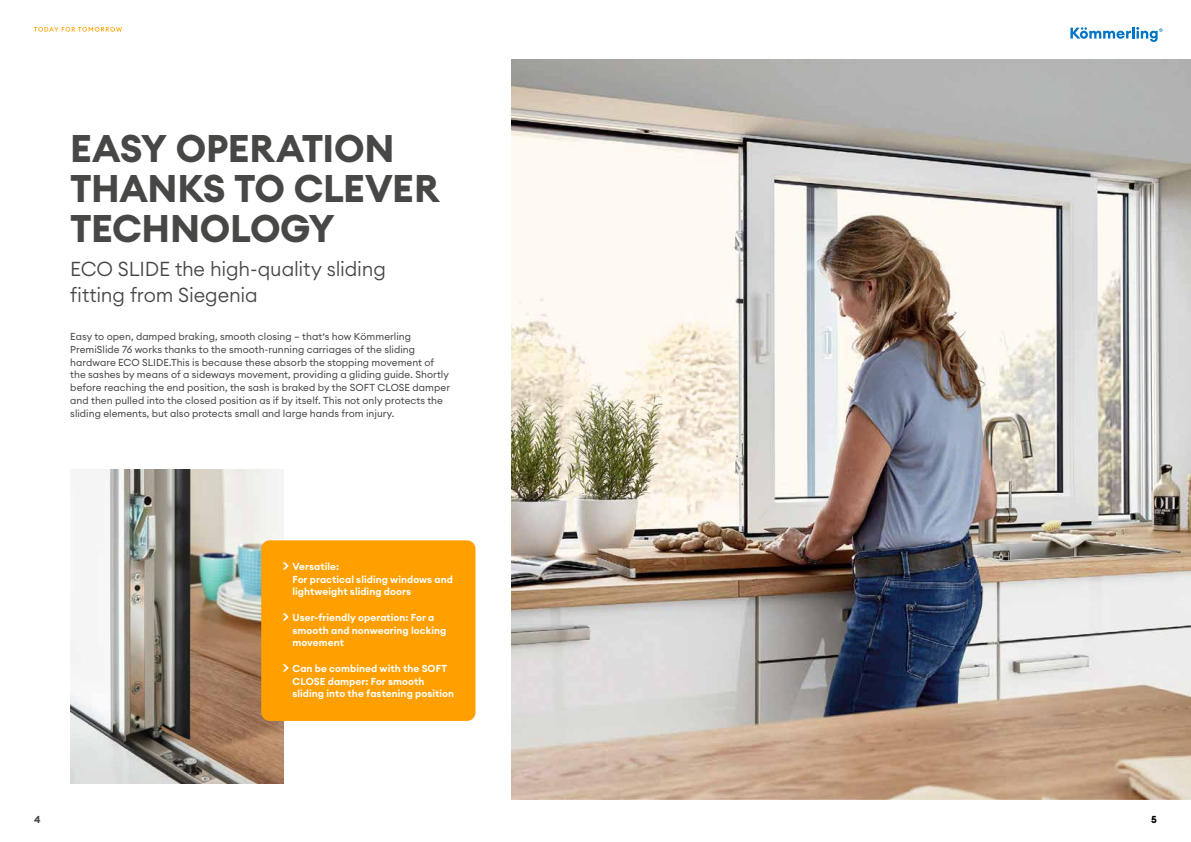
<style>
.page{position:relative;width:1191px;height:842px;background:#fff}
.page>*{position:absolute;margin:0;border:0;box-sizing:border-box;transform-origin:0 0}
.t1{font:700 38px/40px "Euclid Circular A";letter-spacing:-.01em;color:#474746}
.t2{font:300 20px/25.5px "Euclid Circular A";letter-spacing:-.01em;color:#474746}
.t3{font:10px/12.8px "Euclid Circular A";letter-spacing:.005em;color:#474746}
.t4{font:600 10px/12.8px "Euclid Circular A";letter-spacing:.005em;color:#fff}
.t5{font:700 10px "Euclid Circular A";color:#474746}
.t6{font:700 10px "Euclid Circular A";color:#000}
.s1{font-size:14px}
</style>
<div class="page">
<img style="left:511px;top:60px;width:680px;height:739px">
<img style="left:70px;top:470px;width:213px;height:314px">
<div style="left:261px;top:540px;width:214px;height:181px;background:#ffa000;border-radius:9px"></div>
<svg style="left:1070px;top:27px;width:92px;height:15px"></svg>
<svg style="left:34px;top:27px;width:88px;height:5px"></svg>
<h1 class="t1" style="left:70px;top:129px;width:370px">EASY OPERATION<br>THANKS TO CLEVER<br>TECHNOLOGY</h1>
<h2 class="t2" style="left:70px;top:256px;width:317px">ECO SLIDE the high-quality sliding fitting from Siegenia</h2>
<p class="t3" style="left:70px;top:330px;width:381px">Easy to open, damped braking, smooth closing – that‘s how Kömmerling PremiSlide 76 works thanks to the smooth-running carriages of the sliding hardware ECO SLIDE.This is because these absorb the stopping movement of the sashes by means of a sideways movement, providing a gliding guide. Shortly before reaching the end position, the sash is braked by the SOFT CLOSE damper and then pulled into the closed position as if by itself. This not only protects the sliding elements, but also protects small and large hands from injury.</p>
<p class="t4" style="left:292px;top:560px;width:162px;text-indent:-10px"><span class="s1">&gt;</span> Versatile:<br>For practical sliding windows and lightweight sliding doors</p>
<p class="t4" style="left:292px;top:611px;width:155px;text-indent:-10px"><span class="s1">&gt;</span> User-friendly operation: For a smooth and nonwearing locking movement</p>
<p class="t4" style="left:292px;top:662px;width:163px;text-indent:-10px"><span class="s1">&gt;</span> Can be combined with the SOFT<br>CLOSE damper: For smooth sliding into the fastening position</p>
<p class="t5" style="left:34px;top:813px;width:8px">4</p>
<p class="t6" style="left:1151px;top:813px;width:7px">5</p>
</div>
